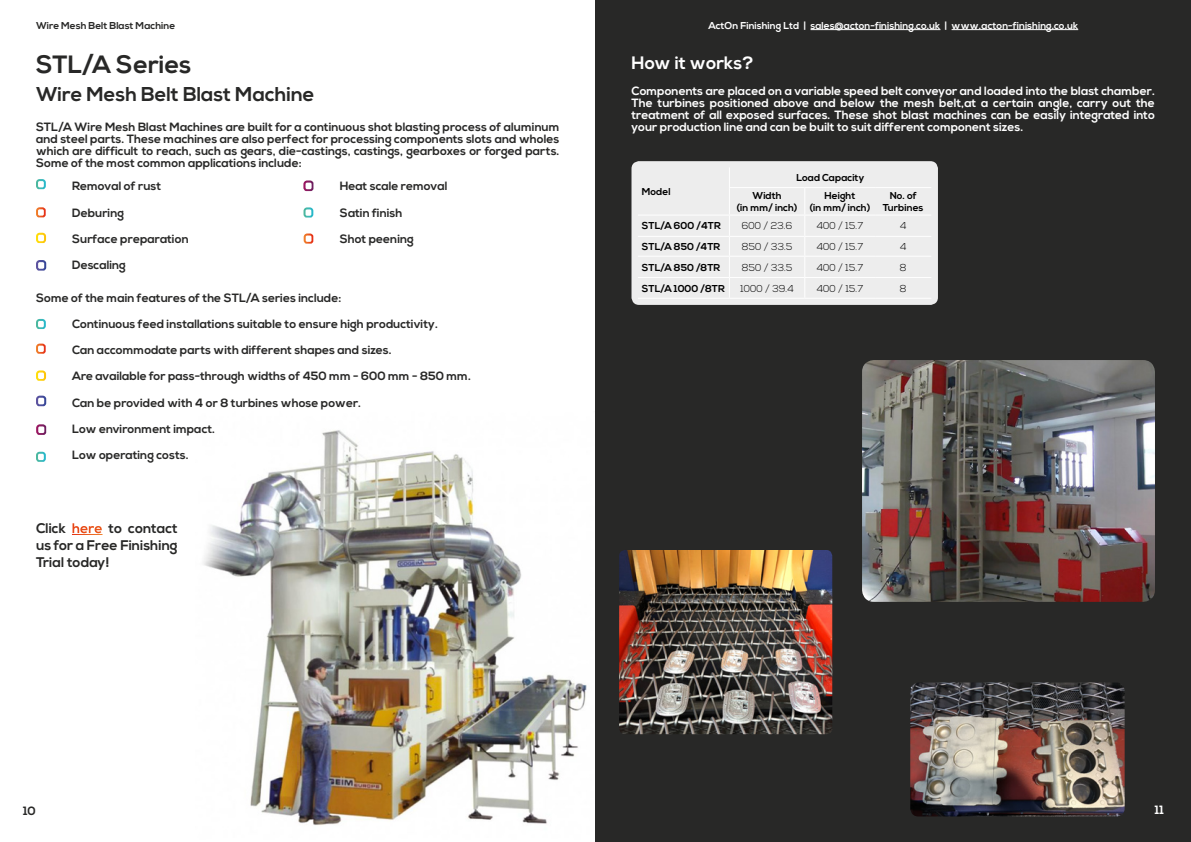
<style>
.page{position:relative;width:1191px;height:842px;background:#fff}
.page>*{position:absolute;margin:0;border:0;box-sizing:border-box;transform-origin:0 0}
.t1{font:700 25px "Nexa";color:#282827}
.t2{font:700 20px "Nexa";color:#282827}
.t3{font:700 18px "Nexa";color:#fff}
.t4{font:700 14px/16.8px "Nexa";color:#282827;text-align:justify}
.t5{font:700 12px/26.2px "Nexa";color:#282827}
.t6{font:700 12px/12px "Nexa";color:#fff;text-align:justify}
.t7{font:700 10px/12px "Nexa";color:#000;text-align:center}
.t8{font:700 10px "Nexa";color:#fff}
.t9{font:300 10px "Nexa";color:#000}
.t10{font:700 10px "Nexa";color:#282827}
.s1{color:#fff}
</style>
<div class="page">
<img style="left:203px;top:430px;width:384px;height:396px">
<div style="left:595px;top:0;width:596px;height:842px;background:#282827"></div>
<img style="left:910px;top:682px;width:214px;height:134px">
<img style="left:862px;top:360px;width:293px;height:242px">
<img style="left:619px;top:550px;width:213px;height:184px">
<div style="left:631px;top:161px;width:307px;height:144px;background:#ededed;border-radius:8px"></div>
<hr style="left:729px;top:187px;width:76px;height:1px;background:#fff">
<hr style="left:805px;top:187px;width:70px;height:1px;background:#fff">
<hr style="left:875px;top:187px;width:56px;height:1px;background:#fff">
<hr style="left:638px;top:215px;width:91px;height:1px;background:#fff">
<hr style="left:729px;top:215px;width:76px;height:1px;background:#fff">
<hr style="left:805px;top:215px;width:70px;height:1px;background:#fff">
<hr style="left:875px;top:215px;width:56px;height:1px;background:#fff">
<hr style="left:638px;top:236px;width:91px;height:1px;background:#fff">
<hr style="left:729px;top:236px;width:76px;height:1px;background:#fff">
<hr style="left:805px;top:236px;width:70px;height:1px;background:#fff">
<hr style="left:875px;top:236px;width:56px;height:1px;background:#fff">
<hr style="left:638px;top:256px;width:91px;height:1px;background:#fff">
<hr style="left:729px;top:256px;width:76px;height:1px;background:#fff">
<hr style="left:805px;top:256px;width:70px;height:1px;background:#fff">
<hr style="left:875px;top:256px;width:56px;height:1px;background:#fff">
<hr style="left:638px;top:277px;width:91px;height:1px;background:#fff">
<hr style="left:729px;top:277px;width:76px;height:1px;background:#fff">
<svg style="left:729px;top:168px;width:1px;height:130px"></svg>
<hr style="left:805px;top:277px;width:70px;height:1px;background:#fff">
<svg style="left:804px;top:188px;width:1px;height:109px"></svg>
<hr style="left:875px;top:277px;width:56px;height:1px;background:#fff">
<hr style="left:638px;top:298px;width:91px;height:1px;background:#fff">
<hr style="left:729px;top:298px;width:76px;height:1px;background:#fff">
<hr style="left:805px;top:298px;width:70px;height:1px;background:#fff">
<hr style="left:875px;top:298px;width:56px;height:1px;background:#fff">
<hr style="left:810px;top:29px;width:130px;height:1px;background:#fff">
<hr style="left:951px;top:29px;width:127px;height:1px;background:#fff">
<svg style="left:36px;top:179px;width:10px;height:10px"></svg>
<svg style="left:36px;top:207px;width:10px;height:10px"></svg>
<svg style="left:36px;top:233px;width:10px;height:10px"></svg>
<svg style="left:36px;top:260px;width:10px;height:11px"></svg>
<svg style="left:303px;top:180px;width:10px;height:11px"></svg>
<svg style="left:303px;top:207px;width:10px;height:11px"></svg>
<svg style="left:304px;top:233px;width:9px;height:11px"></svg>
<svg style="left:36px;top:319px;width:10px;height:10px"></svg>
<svg style="left:36px;top:344px;width:10px;height:10px"></svg>
<svg style="left:36px;top:370px;width:10px;height:11px"></svg>
<svg style="left:36px;top:396px;width:10px;height:10px"></svg>
<svg style="left:36px;top:424px;width:10px;height:11px"></svg>
<svg style="left:36px;top:452px;width:10px;height:10px"></svg>
<p class="t10" style="left:36px;top:19px;width:141px">Wire Mesh Belt Blast Machine</p>
<p class="t8" style="left:708px;top:19px;width:371px">ActOn Finishing Ltd | sales@acton-finishing.co.uk | www.acton-finishing.co.uk</p>
<h1 class="t1" style="left:36px;top:50px;width:157px">STL/A Series</h1>
<h2 class="t2" style="left:36px;top:82px;width:280px">Wire Mesh Belt Blast Machine</h2>
<p class="t5" style="left:36px;top:122px;width:525px;line-height:12px;text-align:justify">STL/A Wire Mesh Blast Machines are built for a continuous shot blasting process of aluminum and steel parts. These machines are also perfect for processing components slots and wholes which are difficult to reach, such as gears, die-castings, castings, gearboxes or forged parts.<br>Some of the most common applications include:</p>
<h3 class="t3" style="left:631px;top:52px;width:124px">How it works?</h3>
<p class="t6" style="left:631px;top:85px;width:525px">Components are placed on a variable speed belt conveyor and loaded into the blast chamber.<br>The turbines positioned above and below the mesh belt,at a certain angle, carry out the treatment of all exposed surfaces. These shot blast machines can be easily integrated into your production line and can be built to suit different component sizes.</p>
<p class="t7" style="left:796px;top:172px;width:69px">Load Capacity</p>
<p class="t7" style="left:737px;top:190px;width:62px">Width<br>(in mm/ inch)</p>
<p class="t7" style="left:809px;top:190px;width:62px">Height<br>(in mm/ inch)</p>
<p class="t7" style="left:883px;top:190px;width:42px">No. of<br>Turbines</p>
<p class="t5" style="left:72px;top:174px;width:118px">Removal of rust<br>Deburing<br>Surface preparation<br>Descaling</p>
<p class="t5" style="left:340px;top:174px;width:109px">Heat scale removal<br>Satin finish<br>Shot peening</p>
<p class="t7" style="left:642px;top:186px;width:30px">Model</p>
<p class="t7" style="left:642px;top:220px;width:80px">STL/A 600 /4TR</p>
<p class="t9" style="left:741px;top:220px;width:52px">600 / 23.6</p>
<p class="t9" style="left:816px;top:220px;width:48px">400 / 15.7</p>
<p class="t9" style="left:900px;top:220px;width:8px">4</p>
<p class="t7" style="left:642px;top:241px;width:80px">STL/A 850 /4TR</p>
<p class="t9" style="left:742px;top:241px;width:52px">850 / 33.5</p>
<p class="t9" style="left:816px;top:241px;width:48px">400 / 15.7</p>
<p class="t9" style="left:900px;top:241px;width:8px">4</p>
<p class="t7" style="left:642px;top:261px;width:80px">STL/A 850 /8TR</p>
<p class="t9" style="left:742px;top:261px;width:52px">850 / 33.5</p>
<p class="t9" style="left:816px;top:261px;width:48px">400 / 15.7</p>
<p class="t9" style="left:900px;top:261px;width:8px">8</p>
<p class="t7" style="left:642px;top:283px;width:84px">STL/A 1000 /8TR</p>
<p class="t9" style="left:740px;top:282px;width:55px">1000 / 39.4</p>
<p class="t9" style="left:816px;top:282px;width:48px">400 / 15.7</p>
<p class="t9" style="left:900px;top:282px;width:8px">8</p>
<p class="t5" style="left:72px;top:285px;width:400px;text-indent:-36px">Some of the main features of the STL/A series include:<br>Continuous feed installations suitable to ensure high productivity.<br>Can accommodate parts with different shapes and sizes.<br>Are available for pass-through widths of 450 mm - 600 mm - 850 mm.<br>Can be provided with 4 or 8 turbines whose power.<br>Low environment impact.<br>Low operating costs.</p>
<p class="t4" style="left:36px;top:520px;width:143px">Click <span class="s1">here</span> to contact us for a Free Finishing Trial today!</p>
<p class="t5" style="left:23px;top:798px;width:14px">10</p>
<p class="t6" style="left:1155px;top:804px;width:10px">11</p>
</div>
